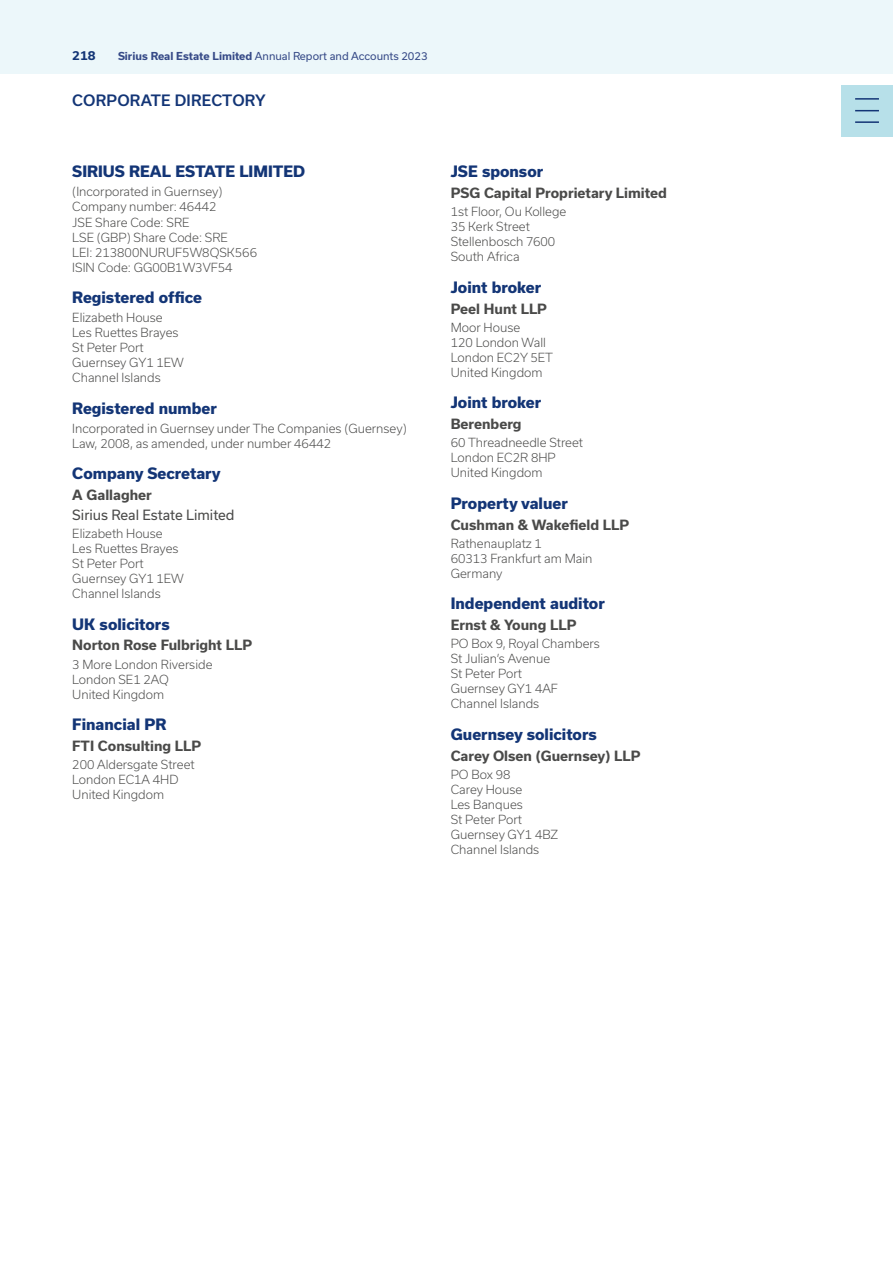
<style>
.page{position:relative;width:893px;height:1263px;background:#fff}
.page>*{position:absolute;margin:0;border:0;box-sizing:border-box;transform-origin:0 0}
.t1{font:800 15px "Usual";color:#133576}
.t2{font:500 15px "Usual";letter-spacing:.015em;color:#133576}
.t3{font:700 13.5px "Usual";color:#4a4a49}
.t4{font:13.5px "Usual";color:#4a4a49}
.t5{font:300 12px/15px "Usual";color:#4a4a49}
.t6{font:700 12px "Usual";color:#133576}
.t7{font:10.5px "Usual";color:#364a87}
.s1{font-weight:700}
</style>
<div class="page">
<div style="left:0;top:0;width:893px;height:74px;background:#ecf7fa"></div>
<div style="left:842px;top:85px;width:51px;height:51px;background:#b7e0e9"></div>
<hr style="left:855px;top:98px;width:24px;height:2px;background:#133576">
<svg style="left:855px;top:110px;width:24px;height:1px"></svg>
<hr style="left:855px;top:121px;width:24px;height:2px;background:#133576">
<p class="t6" style="left:72px;top:48px;width:25px">218</p>
<p class="t7" style="left:118px;top:50px;width:311px"><span class="s1">Sirius Real Estate Limited</span> Annual Report and Accounts 2023</p>
<p class="t2" style="left:72px;top:92px;width:195px">CORPORATE DIRECTORY</p>
<p class="t1" style="left:72px;top:163px;width:234px">SIRIUS REAL ESTATE LIMITED</p>
<p class="t5" style="left:72px;top:184px;width:186px">(Incorporated in Guernsey)<br>Company number: 46442<br>JSE Share Code: SRE<br>LSE (GBP) Share Code: SRE<br>LEI: 213800NURUF5W8QSK566<br>ISIN Code: GG00B1W3VF54</p>
<p class="t1" style="left:72px;top:289px;width:131px">Registered office</p>
<p class="t5" style="left:72px;top:310px;width:113px">Elizabeth House<br>Les Ruettes Brayes<br>St Peter Port<br>Guernsey GY1 1EW<br>Channel Islands</p>
<p class="t1" style="left:72px;top:399px;width:146px">Registered number</p>
<p class="t5" style="left:72px;top:421px;width:336px">Incorporated in Guernsey under The Companies (Guernsey)<br>Law, 2008, as amended, under number 46442</p>
<p class="t1" style="left:72px;top:465px;width:150px">Company Secretary</p>
<p class="t3" style="left:72px;top:487px;width:81px">A Gallagher</p>
<p class="t4" style="left:72px;top:507px;width:164px">Sirius Real Estate Limited</p>
<p class="t5" style="left:72px;top:526px;width:113px">Elizabeth House<br>Les Ruettes Brayes<br>St Peter Port<br>Guernsey GY1 1EW<br>Channel Islands</p>
<p class="t1" style="left:72px;top:615px;width:99px">UK solicitors</p>
<p class="t3" style="left:72px;top:637px;width:181px">Norton Rose Fulbright LLP</p>
<p class="t5" style="left:72px;top:657px;width:142px">3 More London Riverside<br>London SE1 2AQ<br>United Kingdom</p>
<p class="t1" style="left:72px;top:716px;width:96px">Financial PR</p>
<p class="t3" style="left:72px;top:738px;width:130px">FTI Consulting LLP</p>
<p class="t5" style="left:72px;top:757px;width:124px">200 Aldersgate Street<br>London EC1A 4HD<br>United Kingdom</p>
<p class="t1" style="left:451px;top:163px;width:94px">JSE sponsor</p>
<p class="t3" style="left:451px;top:185px;width:218px">PSG Capital Proprietary Limited</p>
<p class="t5" style="left:451px;top:204px;width:117px">1st Floor, Ou Kollege<br>35 Kerk Street<br>Stellenbosch 7600<br>South Africa</p>
<p class="t1" style="left:451px;top:279px;width:92px">Joint broker</p>
<p class="t3" style="left:451px;top:301px;width:98px">Peel Hunt LLP</p>
<p class="t5" style="left:451px;top:320px;width:104px">Moor House<br>120 London Wall<br>London EC2Y 5ET<br>United Kingdom</p>
<p class="t1" style="left:451px;top:394px;width:92px">Joint broker</p>
<p class="t3" style="left:451px;top:416px;width:72px">Berenberg</p>
<p class="t5" style="left:451px;top:435px;width:134px">60 Threadneedle Street<br>London EC2R 8HP<br>United Kingdom</p>
<p class="t1" style="left:451px;top:495px;width:119px">Property valuer</p>
<p class="t3" style="left:451px;top:517px;width:180px">Cushman &amp; Wakefield LLP</p>
<p class="t5" style="left:451px;top:536px;width:143px">Rathenauplatz 1<br>60313 Frankfurt am Main<br>Germany</p>
<p class="t1" style="left:451px;top:595px;width:156px">Independent auditor</p>
<p class="t3" style="left:451px;top:617px;width:127px">Ernst &amp; Young LLP</p>
<p class="t5" style="left:451px;top:636px;width:151px">PO Box 9, Royal Chambers<br>St Julian’s Avenue<br>St Peter Port<br>Guernsey GY1 4AF<br>Channel Islands</p>
<p class="t1" style="left:451px;top:726px;width:148px">Guernsey solicitors</p>
<p class="t3" style="left:451px;top:748px;width:191px">Carey Olsen (Guernsey) LLP</p>
<p class="t5" style="left:451px;top:767px;width:109px">PO Box 98<br>Carey House<br>Les Banques<br>St Peter Port<br>Guernsey GY1 4BZ<br>Channel Islands</p>
</div>
